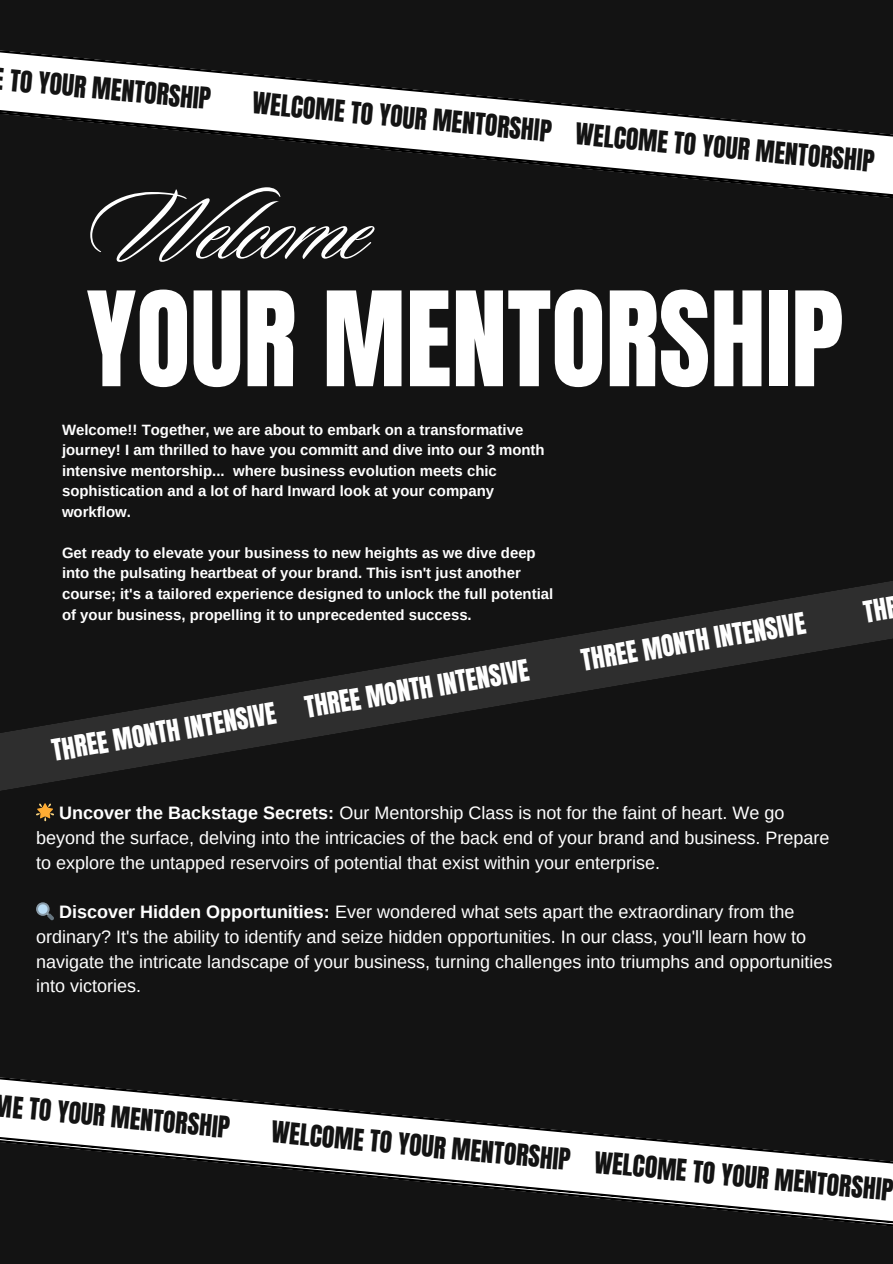
<style>
.page{position:relative;width:893px;height:1264px;background:#fff}
.page>*{position:absolute;margin:0;border:0;box-sizing:border-box;transform-origin:0 0}
.t1{font:111.45px "Anton";color:#fff}
.t2{font:106.95px "Sloop Script Pro";color:#fff}
.t3{font:25.5px "Anton";color:#131313}
.t4{font:25.5px "Anton";color:#fff}
.t5{font:18px/24.8px "Arimo";color:#fff}
.t6{font:700 15px/20.5px "Arimo";color:#fff}
.s1{font-weight:700}
</style>
<div class="page">
<div style="left:0;top:0;width:892px;height:1263px;background:#131313"></div>
<svg style="left:0;top:50px;width:892px;height:148px"></svg>
<svg style="left:0;top:581px;width:892px;height:210px"></svg>
<svg style="left:0;top:1077px;width:892px;height:149px"></svg>
<svg style="left:862px;top:595px;width:31px;height:28px"></svg>
<p class="t3" style="left:12px;top:62px;width:203px;rotate:5deg">TO YOUR MENTORSHIP</p>
<p class="t3" style="left:-3px;top:62px;width:140px;rotate:5deg">TO THE COURSE</p>
<p class="t3" style="left:170px;top:81px;width:727px;rotate:5deg">WELCOME TO THE COURSE WELCOME TO THE COURSE WELCOME TO THE COUR</p>
<p class="t3" style="left:254px;top:87px;width:626px;rotate:5deg">WELCOME TO YOUR MENTORSHIP WELCOME TO YOUR MENTORSHIP</p>
<p class="t2" style="left:87px;top:172px;width:282px">Welcome</p>
<p class="t1" style="left:87px;top:259px;width:758px">YOUR MENTORSHIP</p>
<p class="t6" style="left:62px;top:419px;width:484px">Welcome!! Together, we are about to embark on a transformative journey! I am thrilled to have you committ and dive into our 3 month intensive mentorship... where business evolution meets chic sophistication and a lot of hard Inward look at your company workflow.</p>
<p class="t6" style="left:62px;top:542px;width:492px">Get ready to elevate your business to new heights as we dive deep into the pulsating heartbeat of your brand. This isn't just another course; it's a tailored experience designed to unlock the full potential of your business, propelling it to unprecedented success.</p>
<p class="t4" style="left:49px;top:734px;width:484px;rotate:-10deg">THREE MONTH INTENSIVE THREE MONTH INTENSIVE</p>
<p class="t4" style="left:578px;top:643px;width:228px;rotate:-10deg">THREE MONTH INTENSIVE</p>
<p class="t5" style="left:36px;top:800px;width:794px;text-indent:23px"><span class="s1">Uncover the Backstage Secrets:</span> Our Mentorship Class is not for the faint of heart. We go beyond the surface, delving into the intricacies of the back end of your brand and business. Prepare to explore the untapped reservoirs of potential that exist within your enterprise.</p>
<p class="t5" style="left:36px;top:899px;width:797px;text-indent:23px"><span class="s1">Discover Hidden Opportunities:</span> Ever wondered what sets apart the extraordinary from the ordinary? It's the ability to identify and seize hidden opportunities. In our class, you'll learn how to navigate the intricate landscape of your business, turning challenges into triumphs and opportunities into victories.</p>
<p class="t3" style="left:-5px;top:1087px;width:239px;rotate:5deg">ME TO YOUR MENTORSHIP</p>
<p class="t3" style="left:-3px;top:1090px;width:140px;rotate:5deg">TO THE COURSE</p>
<p class="t3" style="left:170px;top:1109px;width:727px;rotate:5deg">WELCOME TO THE COURSE WELCOME TO THE COURSE WELCOME TO THE COUR</p>
<p class="t3" style="left:273px;top:1115px;width:626px;rotate:5deg">WELCOME TO YOUR MENTORSHIP WELCOME TO YOUR MENTORSHIP</p>
</div>
